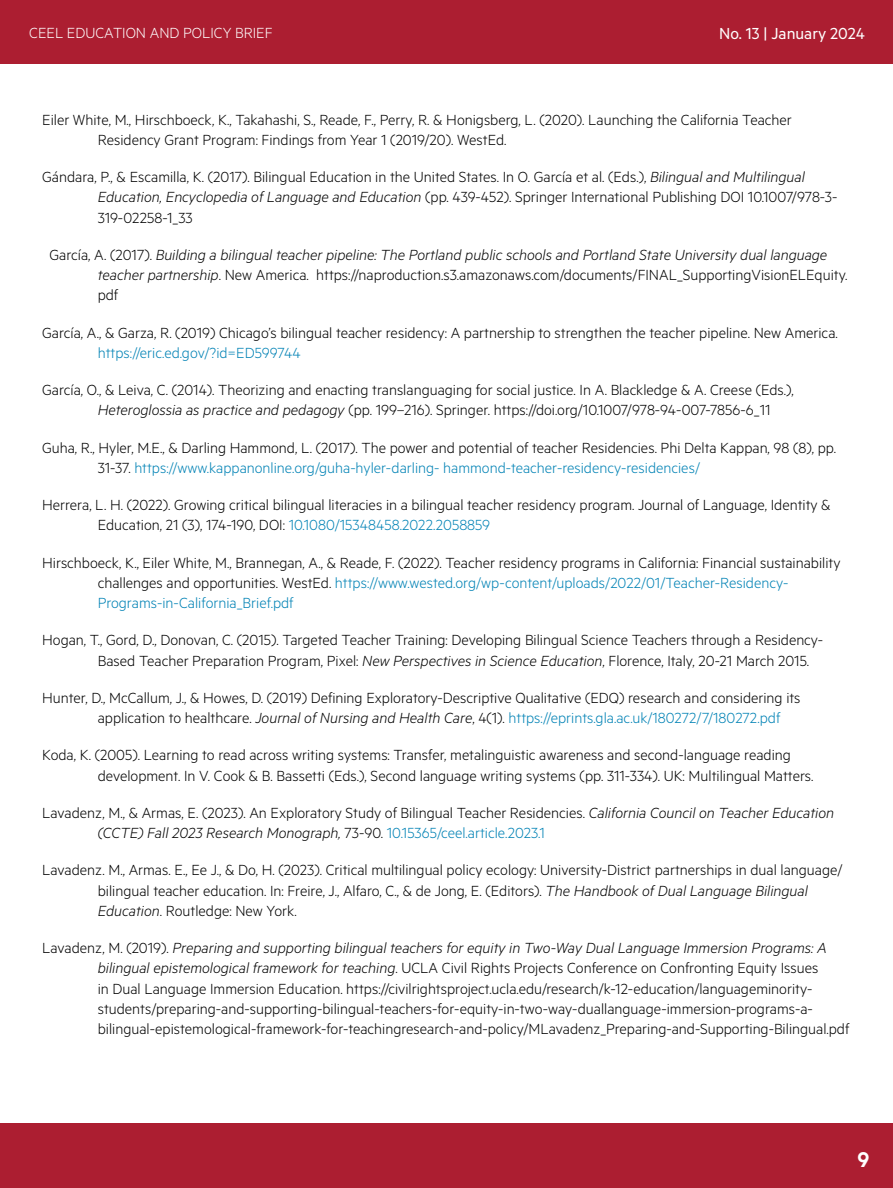
<style>
.page{position:relative;width:893px;height:1188px;background:#fff}
.page>*{position:absolute;margin:0;border:0;box-sizing:border-box;transform-origin:0 0}
.t1{font:600 24px "Metric";color:#fff}
.t2{font:18px "Metric";color:#fff}
.t3{font:300 16.5px/20.2px "Metric";color:#000}
.t4{font:italic 300 16.5px/20.2px "Metric";color:#000}
.t5{font:300 16.5px "Metric";color:#0082b5}
.t6{font:300 16.5px "Metric";color:#fff}
.s1{font-style:italic}
.s2{font-style:normal}
.s3{color:#0082b5}
</style>
<div class="page">
<div style="left:0;top:1124px;width:892px;height:64px;background:#ac1e31"></div>
<div style="left:0;top:0;width:892px;height:63px;background:#ac1e31"></div>
<p class="t6" style="left:29px;top:23px;width:245px">CEEL EDUCATION AND POLICY BRIEF</p>
<p class="t2" style="left:718px;top:23px;width:147px">No. 13 | January 2024</p>
<p class="t3" style="left:98px;top:109px;width:695px;text-indent:-56px">Eiler White, M., Hirschboeck, K., Takahashi, S., Reade, F., Perry, R. &amp; Honigsberg, L. (2020). Launching the California Teacher<br>Residency Grant Program: Findings from Year 1 (2019/20). WestEd.</p>
<p class="t3" style="left:98px;top:166px;width:741px;text-indent:-56px">Gándara, P., &amp; Escamilla, K. (2017). Bilingual Education in the United States. In O. García et al. (Eds.), <span class="s1">Bilingual and Multilingual<br>Education, Encyclopedia of Language and Education</span> (pp. 439-452). Springer International Publishing DOI 10.1007/978-3-<br>319-02258-1_33</p>
<p class="t4" style="left:98px;top:244px;width:751px;text-indent:-48px"><span class="s2">García, A. (2017).</span> Building a bilingual teacher pipeline: The Portland public schools and Portland State University dual language teacher partnership<span class="s2">. New America. https://naproduction.s3.amazonaws.com/documents/FINAL_SupportingVisionELEquity. pdf</span></p>
<p class="t3" style="left:42px;top:322px;width:796px">García, A., &amp; Garza, R. (2019) Chicago’s bilingual teacher residency: A partnership to strengthen the teacher pipeline. New America.</p>
<p class="t5" style="left:98px;top:343px;width:204px">https://eric.ed.gov/?id=ED599744</p>
<p class="t3" style="left:98px;top:379px;width:697px;text-indent:-56px">García, O., &amp; Leiva, C. (2014). Theorizing and enacting translanguaging for social justice. In A. Blackledge &amp; A. Creese (Eds.),<br><span class="s1">Heteroglossia as practice and pedagogy</span> (pp. 199–216). Springer. https://doi.org/10.1007/978-94-007-7856-6_11</p>
<p class="t3" style="left:98px;top:437px;width:739px;text-indent:-56px">Guha, R., Hyler, M.E., &amp; Darling Hammond, L. (2017). The power and potential of teacher Residencies. Phi Delta Kappan, 98 (8), pp.<br>31-37. <span class="s3">https://www.kappanonline.org/guha-hyler-darling- hammond-teacher-residency-residencies/</span></p>
<p class="t3" style="left:98px;top:494px;width:734px;text-indent:-56px">Herrera, L. H. (2022). Growing critical bilingual literacies in a bilingual teacher residency program. Journal of Language, Identity &amp;<br>Education, 21 (3), 174-190, DOI: <span class="s3">10.1080/15348458.2022.2058859</span></p>
<p class="t3" style="left:98px;top:552px;width:744px;text-indent:-56px">Hirschboeck, K., Eiler White, M., Brannegan, A., &amp; Reade, F. (2022). Teacher residency programs in California: Financial sustainability challenges and opportunities. WestEd. <span class="s3">https://www.wested.org/wp-content/uploads/2022/01/Teacher-Residency-<br>Programs-in-California_Brief.pdf</span></p>
<p class="t3" style="left:98px;top:629px;width:726px;text-indent:-56px">Hogan, T., Gord, D., Donovan, C. (2015). Targeted Teacher Training: Developing Bilingual Science Teachers through a Residency-<br>Based Teacher Preparation Program, Pixel: <span class="s1">New Perspectives in Science Education</span>, Florence, Italy, 20-21 March 2015.</p>
<p class="t3" style="left:98px;top:687px;width:704px;text-indent:-56px">Hunter, D., McCallum, J., &amp; Howes, D. (2019) Defining Exploratory-Descriptive Qualitative (EDQ) research and considering its application to healthcare. <span class="s1">Journal of Nursing and Health Care</span>, 4(1). <span class="s3">https://eprints.gla.ac.uk/180272/7/180272.pdf</span></p>
<p class="t3" style="left:98px;top:744px;width:717px;text-indent:-56px">Koda, K. (2005). Learning to read across writing systems: Transfer, metalinguistic awareness and second-language reading development. In V. Cook &amp; B. Bassetti (Eds.), Second language writing systems (pp. 311-334). UK: Multilingual Matters.</p>
<p class="t3" style="left:98px;top:802px;width:737px;text-indent:-56px">Lavadenz, M., &amp; Armas, E. (2023). An Exploratory Study of Bilingual Teacher Residencies. <span class="s1">California Council on Teacher Education (CCTE) Fall 2023 Research Monograph,</span> 73-90. <span class="s3">10.15365/ceel.article.2023.1</span></p>
<p class="t3" style="left:98px;top:859px;width:746px;text-indent:-56px">Lavadenz. M., Armas. E., Ee J., &amp; Do, H. (2023). Critical multilingual policy ecology: University-District partnerships in dual language/ bilingual teacher education. In: Freire, J., Alfaro, C., &amp; de Jong, E. (Editors). <span class="s1">The Handbook of Dual Language Bilingual<br>Education</span>. Routledge: New York.</p>
<p class="t3" style="left:98px;top:937px;width:752px;text-indent:-56px">Lavadenz, M. (2019). <span class="s1">Preparing and supporting bilingual teachers for equity in Two-Way Dual Language Immersion Programs: A bilingual epistemological framework for teaching</span>. UCLA Civil Rights Projects Conference on Confronting Equity Issues<br>in Dual Language Immersion Education. https://civilrightsproject.ucla.edu/research/k-12-education/languageminority&shy;students/preparing-and-supporting-bilingual-teachers-for-equity-in-two-way-duallanguage-immersion-programs-a&shy;bilingual-epistemological-framework-for-teachingresearch-and-policy/MLavadenz_Preparing-and-Supporting-Bilingual.pdf</p>
<h1 class="t1" style="left:857px;top:1145px;width:13px">9</h1>
</div>
